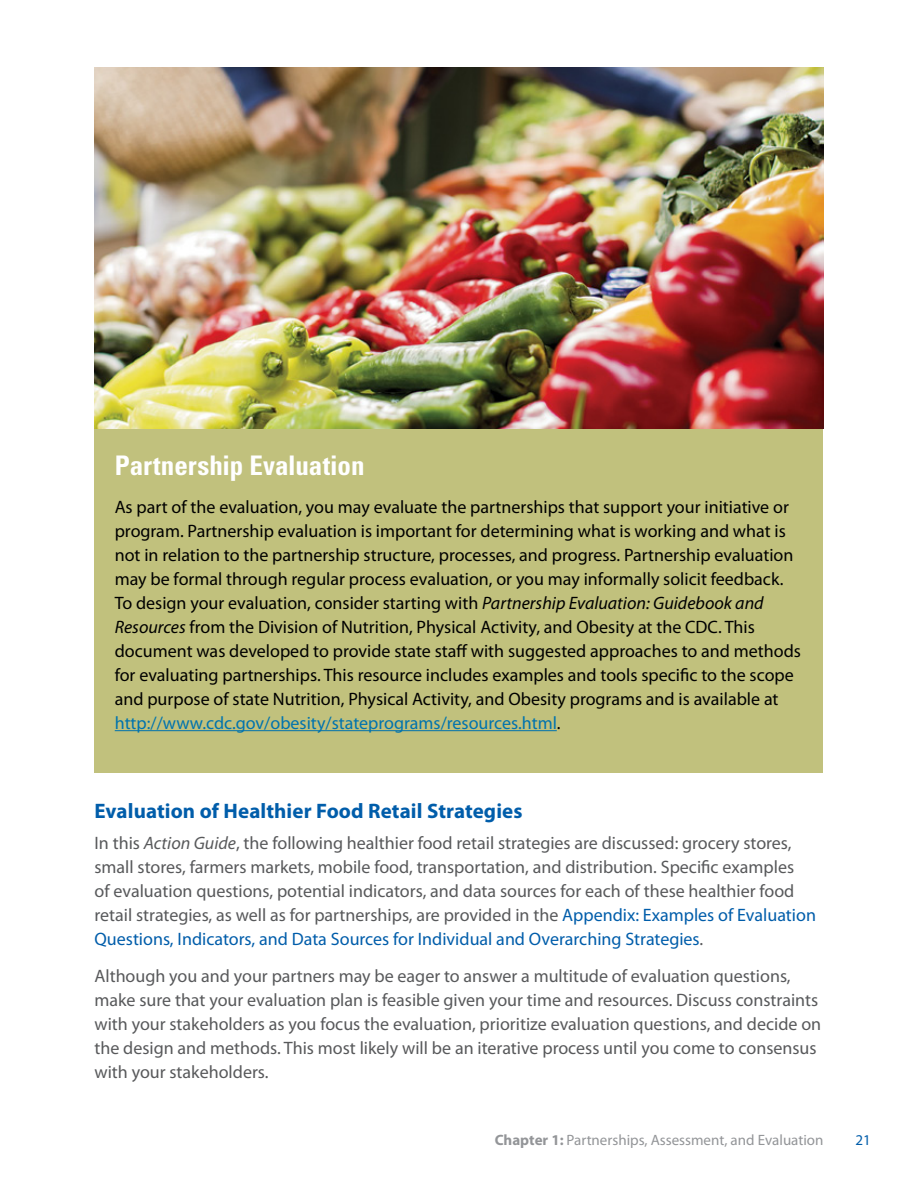
<style>
.page{position:relative;width:918px;height:1188px;background:#fff}
.page>*{position:absolute;margin:0;border:0;box-sizing:border-box;transform-origin:0 0}
.SH__PULLOUT_HEADING{font:700 condensed 27px "Univers LT Std";color:#fff}
.t1{font:700 21px "Myriad Pro";letter-spacing:.005em;color:#005daa}
.t2{font:18px/24px "Myriad Pro";color:#58595b}
.SB__PULLOUT_BODY{font:18px/24px "Myriad Pro";color:#000}
.t3{font:15px "Myriad Pro";color:#939598}
.t4{font:15px "Myriad Pro";color:#005daa}
.s1{font-style:italic}
.s2{color:#0073ae}
.s3{color:#005daa}
.s4{font-weight:700}
</style>
<div class="page">
<img style="left:94px;top:68px;width:729px;height:361px">
<div style="left:94px;top:429px;width:730px;height:344px;background:#c1c17d"></div>
<hr style="left:115px;top:730px;width:442px;height:1px;background:#0073ae">
<h4 class="SH__PULLOUT_HEADING" style="left:115px;top:449px;width:251px">Partnership Evaluation</h4>
<p class="SB__PULLOUT_BODY" style="left:115px;top:494px;width:688px">As part of the evaluation, you may evaluate the partnerships that support your initiative or program. Partnership evaluation is important for determining what is working and what is not in relation to the partnership structure, processes, and progress. Partnership evaluation may be formal through regular process evaluation, or you may informally solicit feedback.<br>To design your evaluation, consider starting with <span class="s1">Partnership Evaluation: Guidebook and Resources</span> from the Division of Nutrition, Physical Activity, and Obesity at the CDC. This document was developed to provide state staff with suggested approaches to and methods for evaluating partnerships. This resource includes examples and tools specific to the scope and purpose of state Nutrition, Physical Activity, and Obesity programs and is available at <span class="s2">http://www.cdc.gov/obesity/stateprograms/resources.html</span>.</p>
<h4 class="t1" style="left:94px;top:799px;width:430px">Evaluation of Healthier Food Retail Strategies</h4>
<p class="t2" style="left:94px;top:831px;width:723px">In this <span class="s1">Action Guide</span>, the following healthier food retail strategies are discussed: grocery stores, small stores, farmers markets, mobile food, transportation, and distribution. Specific examples<br>of evaluation questions, potential indicators, and data sources for each of these healthier food retail strategies, as well as for partnerships, are provided in the <span class="s3">Appendix: Examples of Evaluation Questions, Indicators, and Data Sources for Individual and Overarching Strategies</span>.</p>
<p class="t2" style="left:94px;top:964px;width:728px">Although you and your partners may be eager to answer a multitude of evaluation questions, make sure that your evaluation plan is feasible given your time and resources. Discuss constraints with your stakeholders as you focus the evaluation, prioritize evaluation questions, and decide on the design and methods. This most likely will be an iterative process until you come to consensus with your stakeholders.</p>
<p class="t3" style="left:495px;top:1131px;width:330px"><span class="s4">Chapter 1:</span> Partnerships, Assessment, and Evaluation</p>
<p class="t4" style="left:855px;top:1131px;width:17px">21</p>
</div>
